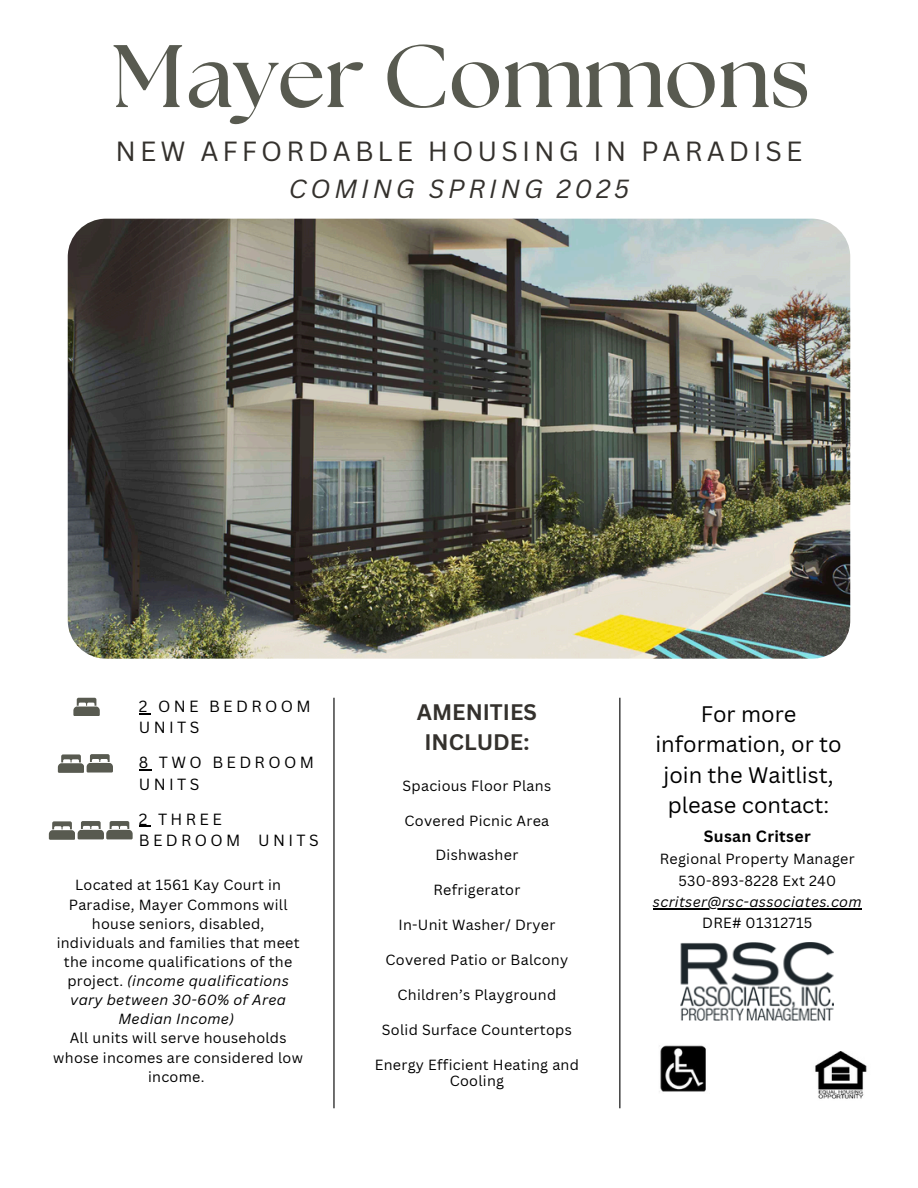
<style>
.page{position:relative;width:918px;height:1188px;background:#fff}
.page>*{position:absolute;margin:0;border:0;box-sizing:border-box;transform-origin:0 0}
.t1{font:700 88.5px "The Seasons";color:#585a50}
.t2{font:27px "Canva Sans";letter-spacing:.15em;color:#34312d}
.t3{font:italic 25.5px "Canva Sans";letter-spacing:.15em;color:#34312d}
.t4{font:21.9px/30.3px "Canva Sans";color:#000;text-align:center}
.t5{font:700 21.9px/30.3px "Canva Sans";color:#34312d;text-align:center}
.t6{font:700 15.9px "Canva Sans";letter-spacing:.02em;color:#000}
.t7{font:15.75px/21.3px "Canva Sans";letter-spacing:.21em;color:#000}
.t8{font:14.4px/19.2px "Canva Sans";letter-spacing:.02em;color:#000;text-align:center}
.t9{font:italic 14.4px "Canva Sans";letter-spacing:.02em;color:#000}
.s1{font-style:italic}
</style>
<div class="page">
<img style="left:68px;top:219px;width:782px;height:440px;border-radius:38px">
<svg style="left:73px;top:698px;width:26px;height:18px"></svg>
<hr style="left:333px;top:698px;width:2px;height:410px;background:#000">
<hr style="left:619px;top:698px;width:1px;height:410px;background:#000">
<img style="left:680px;top:942px;width:153px;height:79px">
<svg style="left:58px;top:754px;width:54px;height:18px"></svg>
<svg style="left:49px;top:821px;width:83px;height:18px"></svg>
<img style="left:659px;top:1045px;width:47px;height:47px">
<img style="left:815px;top:1052px;width:52px;height:47px">
<svg style="left:139px;top:713px;width:12px;height:1px"></svg>
<hr style="left:653px;top:908px;width:209px;height:1px;background:#000">
<svg style="left:139px;top:769px;width:13px;height:2px"></svg>
<svg style="left:139px;top:826px;width:12px;height:1px"></svg>
<h5 class="t1" style="left:112px;top:36px;width:699px">Mayer Commons</h5>
<p class="t2" style="left:116px;top:132px;width:688px">NEW AFFORDABLE HOUSING IN PARADISE</p>
<p class="t3" style="left:289px;top:171px;width:342px">COMING SPRING 2025</p>
<h1 class="t7" style="left:139px;top:695px;width:173px">2 ONE BEDROOM<br>UNITS</h1>
<p class="t7" style="left:139px;top:752px;width:177px">8 TWO BEDROOM<br>UNITS</p>
<p class="t7" style="left:139px;top:808px;width:181px">2 THREE<br>BEDROOM UNITS</p>
<p class="t8" style="left:57px;top:875px;width:245px">Located at 1561 Kay Court in<br>Paradise, Mayer Commons will house seniors, disabled, individuals and families that meet the income qualifications of the project. <span class="s1">(income qualifications vary between 30-60% of Area<br>Median Income)</span></p>
<p class="t8" style="left:53px;top:1028px;width:251px">All units will serve households whose incomes are considered low income.</p>
<p class="t5" style="left:417px;top:696px;width:122px">AMENITIES<br>INCLUDE:</p>
<h2 class="t8" style="left:403px;top:775px;width:150px">Spacious Floor Plans</h2>
<p class="t8" style="left:405px;top:810px;width:146px">Covered Picnic Area</p>
<p class="t8" style="left:435px;top:845px;width:84px">Dishwasher</p>
<h5 class="t8" style="left:433px;top:880px;width:89px">Refrigerator</h5>
<p class="t8" style="left:398px;top:915px;width:159px">In-Unit Washer/ Dryer</p>
<p class="t8" style="left:386px;top:950px;width:184px">Covered Patio or Balcony</p>
<h5 class="t8" style="left:398px;top:985px;width:160px">Children’s Playground</h5>
<p class="t8" style="left:382px;top:1020px;width:191px">Solid Surface Countertops</p>
<p class="t8" style="left:375px;top:1054px;width:206px">Energy Efficient Heating and</p>
<p class="t8" style="left:450px;top:1071px;width:56px">Cooling</p>
<p class="t4" style="left:655px;top:698px;width:188px">For more information, or to join the Waitlist, please contact:</p>
<p class="t6" style="left:704px;top:825px;width:108px">Susan Critser</p>
<h3 class="t8" style="left:660px;top:849px;width:197px">Regional Property Manager</h3>
<p class="t8" style="left:678px;top:871px;width:159px">530-893-8228 Ext 240</p>
<p class="t9" style="left:653px;top:892px;width:210px">scritser@rsc-associates.com</p>
<p class="t8" style="left:702px;top:913px;width:112px">DRE# 01312715</p>
</div>
